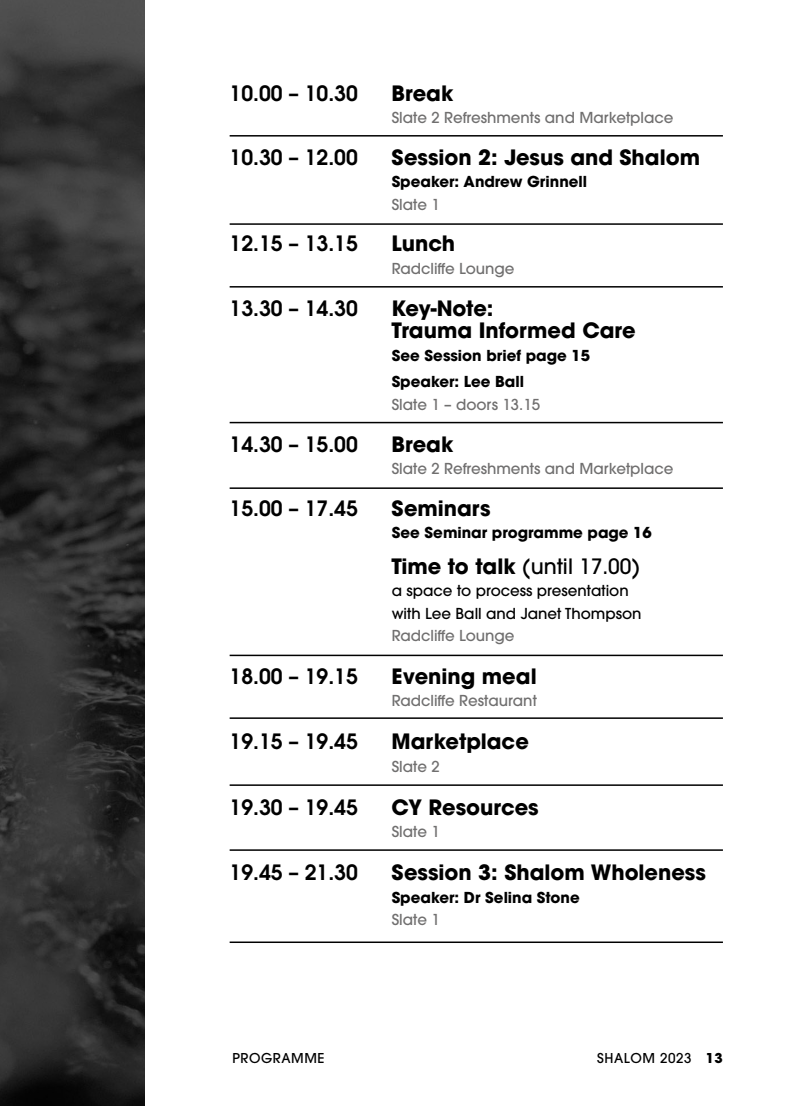
<style>
.page{position:relative;width:808px;height:1106px;background:#fff}
.page>*{position:absolute;margin:0;border:0;box-sizing:border-box;transform-origin:0 0}
.t1{font:700 21px/22.5px "ITC Avant Garde Pro";color:#000}
.t2{font:600 21px "ITC Avant Garde Std";color:#000}
.t3{font:500 21px "ITC Avant Garde Pro";color:#000}
.t4{font:500 15px "ITC Avant Garde Pro";color:#706f6f}
.t5{font:700 15px/26.7px "ITC Avant Garde Pro";color:#000}
.t6{font:500 15px/22.5px "ITC Avant Garde Pro";color:#000}
.t7{font:500 13.5px "ITC Avant Garde Std";letter-spacing:.04em;color:#000}
.s1{font-weight:700}
.s2{font-family:"ITC Avant Garde Pro";font-weight:700}
</style>
<div class="page">
<svg style="left:0;top:0;width:145px;height:1106px;background:#2e2e2e"></svg>
<hr style="left:230px;top:135px;width:493px;height:1px;background:#000">
<hr style="left:230px;top:223px;width:493px;height:2px;background:#000">
<hr style="left:230px;top:286px;width:493px;height:1px;background:#000">
<hr style="left:230px;top:422px;width:493px;height:1px;background:#000">
<hr style="left:230px;top:487px;width:493px;height:2px;background:#000">
<hr style="left:230px;top:654px;width:493px;height:2px;background:#000">
<hr style="left:230px;top:717px;width:493px;height:2px;background:#000">
<hr style="left:230px;top:784px;width:493px;height:2px;background:#000">
<hr style="left:230px;top:849px;width:493px;height:1px;background:#000">
<hr style="left:230px;top:941px;width:493px;height:2px;background:#000">
<h1 class="t2" style="left:230px;top:79px;width:130px">10.00 – 10.30</h1>
<h1 class="t1" style="left:392px;top:81px;width:63px">Break</h1>
<p class="t4" style="left:392px;top:108px;width:283px">Slate 2 Refreshments and Marketplace</p>
<h1 class="t2" style="left:230px;top:143px;width:130px">10.30 – 12.00</h1>
<h1 class="t1" style="left:392px;top:146px;width:310px">Session 2: Jesus and Shalom</h1>
<p class="t5" style="left:392px;top:168px;width:197px">Speaker: Andrew Grinnell</p>
<p class="t4" style="left:392px;top:195px;width:50px">Slate 1</p>
<h1 class="t2" style="left:230px;top:230px;width:130px">12.15 – 13.15</h1>
<h1 class="t1" style="left:392px;top:232px;width:65px">Lunch</h1>
<p class="t4" style="left:392px;top:259px;width:124px">Radcliffe Lounge</p>
<h1 class="t2" style="left:230px;top:294px;width:130px">13.30 – 14.30</h1>
<h1 class="t1" style="left:392px;top:296px;width:245px">Key-Note:<br>Trauma Informed Care</h1>
<p class="t5" style="left:392px;top:341px;width:200px">See Session brief page 15<br>Speaker: Lee Ball</p>
<p class="t4" style="left:392px;top:395px;width:150px">Slate 1 – doors 13.15</p>
<h1 class="t2" style="left:230px;top:430px;width:130px">14.30 – 15.00</h1>
<h1 class="t1" style="left:392px;top:432px;width:63px">Break</h1>
<p class="t4" style="left:392px;top:459px;width:283px">Slate 2 Refreshments and Marketplace</p>
<h1 class="t2" style="left:230px;top:494px;width:130px">15.00 – 17.45</h1>
<h1 class="t1" style="left:392px;top:496px;width:100px">Seminars</h1>
<p class="t5" style="left:392px;top:519px;width:262px">See Seminar programme page 16</p>
<h1 class="t3" style="left:392px;top:552px;width:250px"><span class="s1">Time to talk</span> (until 17.00)</h1>
<p class="t6" style="left:392px;top:579px;width:251px">a space to process presentation with Lee Ball and Janet Thompson</p>
<p class="t4" style="left:392px;top:626px;width:124px">Radcliffe Lounge</p>
<h1 class="t2" style="left:230px;top:662px;width:130px">18.00 – 19.15</h1>
<h1 class="t1" style="left:392px;top:664px;width:147px">Evening meal</h1>
<p class="t4" style="left:392px;top:691px;width:147px">Radcliffe Restaurant</p>
<h1 class="t2" style="left:230px;top:728px;width:130px">19.15 – 19.45</h1>
<h1 class="t1" style="left:392px;top:730px;width:139px">Marketplace</h1>
<p class="t4" style="left:392px;top:757px;width:50px">Slate 2</p>
<h1 class="t2" style="left:230px;top:793px;width:130px">19.30 – 19.45</h1>
<h1 class="t1" style="left:392px;top:795px;width:149px">CY Resources</h1>
<p class="t4" style="left:392px;top:822px;width:50px">Slate 1</p>
<h1 class="t2" style="left:230px;top:858px;width:130px">19.45 – 21.30</h1>
<h1 class="t1" style="left:392px;top:861px;width:316px">Session 3: Shalom Wholeness</h1>
<p class="t5" style="left:392px;top:883px;width:190px">Speaker: Dr Selina Stone</p>
<p class="t4" style="left:392px;top:910px;width:50px">Slate 1</p>
<p class="t7" style="left:233px;top:1049px;width:94px">PROGRAMME</p>
<p class="t7" style="left:597px;top:1049px;width:127px">SHALOM 2023 <span class="s2">13</span></p>
</div>
